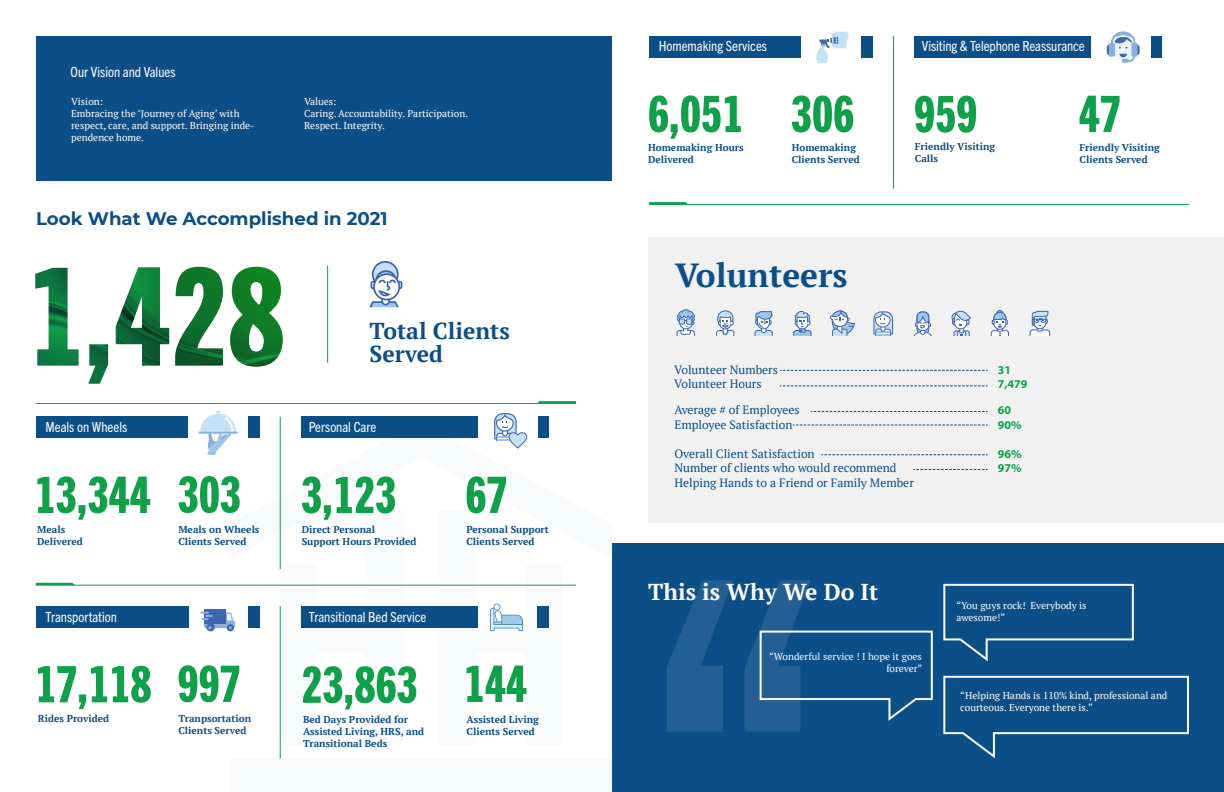
<style>
.page{position:relative;width:1224px;height:792px;background:#fff}
.page>*{position:absolute;margin:0;border:0;box-sizing:border-box;transform-origin:0 0}
.t1{font:50.4px "Trade Gothic Next LT Pro Hv Cm";color:#0fa14a}
.t2{font:700 33.3px "PT Serif";color:#0c4e87}
.t3{font:700 23px/23px "PT Serif";color:#0c4e87}
.t4{font:700 23px "PT Serif";color:#fff}
.t5{font:700 18.2px "Montserrat";color:#0c4e87}
.t6{font:condensed 14px "Trade Gothic Next LT Pro";color:#fff}
.t7{font:12px/14.4px "PT Serif";color:#0c4e87}
.t8{font:700 12px "Myriad Pro";color:#0fa14a}
.t9{font:700 10px/12px "PT Serif";color:#0c4e87}
.t10{font:10px/12px "PT Serif";color:#fff}
</style>
<div class="page">
<div style="left:230px;top:758px;width:382px;height:34px;background:#f8fafb;border-radius:4px"></div>
<svg style="left:280px;top:569px;width:124px;height:38px"></svg>
<div style="left:301px;top:607px;width:177px;height:21px;background:#0c4e87"></div>
<div style="left:248px;top:607px;width:11px;height:21px;background:#0c4e87"></div>
<div style="left:36px;top:607px;width:152px;height:21px;background:#0c4e87"></div>
<div style="left:648px;top:237px;width:576px;height:286px;background:#f1f1f2"></div>
<div style="left:612px;top:544px;width:612px;height:248px;background:#0c4e87"></div>
<div style="left:36px;top:417px;width:223px;height:21px;background:#0c4e87"></div>
<div style="left:36px;top:36px;width:576px;height:145px;background:#0c4e87"></div>
<hr style="left:327px;top:266px;width:1px;height:97px;background:#0fa14a">
<hr style="left:36px;top:403px;width:540px;height:1px;background:#0fa14a">
<hr style="left:280px;top:417px;width:1px;height:152px;background:#0fa14a">
<svg style="left:537px;top:401px;width:39px;height:2px"></svg>
<hr style="left:36px;top:585px;width:540px;height:1px;background:#0fa14a">
<svg style="left:36px;top:583px;width:39px;height:2px"></svg>
<svg style="left:370px;top:261px;width:32px;height:47px"></svg>
<svg style="left:35px;top:268px;width:44px;height:98px"></svg>
<svg style="left:88px;top:344px;width:20px;height:40px"></svg>
<svg style="left:116px;top:267px;width:53px;height:99px"></svg>
<svg style="left:175px;top:267px;width:48px;height:99px"></svg>
<svg style="left:230px;top:267px;width:53px;height:100px"></svg>
<svg style="left:943px;top:583px;width:191px;height:79px"></svg>
<svg style="left:943px;top:675px;width:246px;height:84px"></svg>
<div style="left:301px;top:417px;width:248px;height:21px;background:#0c4e87"></div>
<div style="left:649px;top:36px;width:224px;height:21px;background:#0c4e87"></div>
<hr style="left:893px;top:36px;width:1px;height:153px;background:#0fa14a">
<hr style="left:649px;top:204px;width:540px;height:1px;background:#0fa14a">
<svg style="left:649px;top:202px;width:39px;height:2px"></svg>
<div style="left:915px;top:36px;width:247px;height:21px;background:#0c4e87"></div>
<hr style="left:280px;top:606px;width:1px;height:153px;background:#0fa14a">
<svg style="left:667px;top:580px;width:266px;height:152px"></svg>
<svg style="left:716px;top:310px;width:18px;height:26px"></svg>
<svg style="left:677px;top:309px;width:18px;height:27px"></svg>
<svg style="left:755px;top:311px;width:18px;height:25px"></svg>
<svg style="left:793px;top:311px;width:19px;height:25px"></svg>
<svg style="left:914px;top:312px;width:18px;height:24px"></svg>
<svg style="left:873px;top:311px;width:20px;height:25px"></svg>
<svg style="left:830px;top:310px;width:25px;height:26px"></svg>
<svg style="left:1030px;top:311px;width:20px;height:25px"></svg>
<svg style="left:991px;top:310px;width:18px;height:26px"></svg>
<svg style="left:951px;top:310px;width:20px;height:26px"></svg>
<svg style="left:780px;top:370px;width:207px;height:1px"></svg>
<svg style="left:780px;top:386px;width:207px;height:1px"></svg>
<svg style="left:811px;top:411px;width:176px;height:1px"></svg>
<svg style="left:793px;top:425px;width:194px;height:1px"></svg>
<svg style="left:822px;top:455px;width:165px;height:1px"></svg>
<svg style="left:914px;top:469px;width:73px;height:1px"></svg>
<div style="left:188px;top:411px;width:60px;height:50px;background:#fff"></div>
<hr style="left:198px;top:432px;width:40px;height:2px;background:#89afdd">
<svg style="left:200px;top:411px;width:36px;height:44px"></svg>
<div style="left:478px;top:411px;width:60px;height:32px;background:#fff"></div>
<div style="left:802px;top:21px;width:59px;height:51px;background:#fff"></div>
<div style="left:204px;top:609px;width:22px;height:14px;background:#4066b0"></div>
<svg style="left:206px;top:623px;width:9px;height:8px"></svg>
<svg style="left:201px;top:612px;width:34px;height:17px"></svg>
<div style="left:1091px;top:21px;width:60px;height:51px;background:#fff"></div>
<svg style="left:439px;top:584px;width:123px;height:48px"></svg>
<svg style="left:816px;top:32px;width:33px;height:31px"></svg>
<svg style="left:1106px;top:31px;width:34px;height:32px"></svg>
<svg style="left:494px;top:413px;width:34px;height:36px"></svg>
<h3 class="t6" style="left:71px;top:67px;width:106px">Our Vision and Values</h3>
<p class="t10" style="left:71px;top:96px;width:185px">Vision:<br>Embracing the ëJourney of Agingí with respect, care, and support. Bringing inde&shy;pendence home.</p>
<p class="t10" style="left:304px;top:96px;width:166px">Values:<br>Caring. Accountability. Participation.<br>Respect. Integrity.</p>
<h3 class="t5" style="left:36px;top:210px;width:353px">Look What We Accomplished in 2021</h3>
<h3 class="t3" style="left:370px;top:322px;width:142px">Total Clients<br>Served</h3>
<h3 class="t6" style="left:46px;top:421px;width:83px">Meals on Wheels</h3>
<h3 class="t6" style="left:309px;top:421px;width:69px">Personal Care</h3>
<h1 class="t1" style="left:35px;top:476px;width:118px">13,344</h1>
<h1 class="t1" style="left:178px;top:476px;width:65px">303</h1>
<h1 class="t1" style="left:301px;top:476px;width:97px">3,123</h1>
<h1 class="t1" style="left:465px;top:476px;width:44px">67</h1>
<p class="t9" style="left:37px;top:524px;width:47px">Meals<br>Delivered</p>
<p class="t9" style="left:178px;top:524px;width:83px">Meals on Wheels<br>Clients Served</p>
<p class="t9" style="left:302px;top:524px;width:116px">Direct Personal<br>Support Hours Provided</p>
<p class="t9" style="left:466px;top:524px;width:84px">Personal Support<br>Clients Served</p>
<h3 class="t6" style="left:46px;top:611px;width:73px">Transportation</h3>
<h3 class="t6" style="left:309px;top:611px;width:119px">Transitional Bed Service</h3>
<h1 class="t1" style="left:35px;top:666px;width:118px">17,118</h1>
<h1 class="t1" style="left:178px;top:665px;width:65px">997</h1>
<h1 class="t1" style="left:301px;top:666px;width:118px">23,863</h1>
<h1 class="t1" style="left:464px;top:665px;width:65px">144</h1>
<p class="t9" style="left:38px;top:713px;width:73px">Rides Provided</p>
<p class="t9" style="left:178px;top:713px;width:74px">Tranpsortation<br>Clients Served</p>
<p class="t9" style="left:303px;top:714px;width:123px">Bed Days Provided for<br>Assisted Living, HRS, and<br>Transitional Beds</p>
<p class="t9" style="left:467px;top:714px;width:74px">Assisted Living<br>Clients Served</p>
<h3 class="t6" style="left:659px;top:41px;width:110px">Homemaking Services</h3>
<h3 class="t6" style="left:922px;top:41px;width:164px">Visiting &amp; Telephone Reassurance</h3>
<h1 class="t1" style="left:648px;top:95px;width:97px">6,051</h1>
<h1 class="t1" style="left:791px;top:96px;width:65px">306</h1>
<h1 class="t1" style="left:914px;top:96px;width:65px">959</h1>
<h1 class="t1" style="left:1079px;top:96px;width:44px">47</h1>
<p class="t9" style="left:648px;top:142px;width:97px">Homemaking Hours<br>Delivered</p>
<p class="t9" style="left:792px;top:142px;width:70px">Homemaking<br>Clients Served</p>
<p class="t9" style="left:915px;top:141px;width:82px">Friendly Visiting<br>Calls</p>
<p class="t9" style="left:1080px;top:142px;width:82px">Friendly Visiting<br>Clients Served</p>
<h2 class="t2" style="left:675px;top:262px;width:174px">Volunteers</h2>
<p class="t7" style="left:674px;top:363px;width:105px">Volunteer Numbers</p>
<p class="t8" style="left:998px;top:365px;width:15px">31</p>
<p class="t7" style="left:674px;top:377px;width:89px">Volunteer Hours</p>
<p class="t8" style="left:998px;top:379px;width:31px">7,479</p>
<p class="t7" style="left:674px;top:404px;width:127px">Average # of Employees</p>
<p class="t8" style="left:998px;top:406px;width:15px">60</p>
<p class="t7" style="left:674px;top:418px;width:120px">Employee Satisfaction</p>
<p class="t8" style="left:998px;top:420px;width:25px">90%</p>
<p class="t7" style="left:674px;top:448px;width:142px">Overall Client Satisfaction</p>
<p class="t8" style="left:998px;top:450px;width:25px">96%</p>
<p class="t7" style="left:674px;top:462px;width:241px">Number of clients who would recommend<br>Helping Hands to a Friend or Family Member</p>
<p class="t8" style="left:998px;top:464px;width:25px">97%</p>
<h3 class="t4" style="left:648px;top:583px;width:232px">This is Why We Do It</h3>
<p class="t10" style="left:769px;top:651px;width:155px;text-align:right">ìWonderful service ! I hope it goes foreverî</p>
<p class="t10" style="left:956px;top:600px;width:132px">ìYou guys rock! Everybody is awesome!î</p>
<p class="t10" style="left:960px;top:691px;width:209px">ìHelping Hands is 110% kind, professional and courteous. Everyone there is.î</p>
</div>
